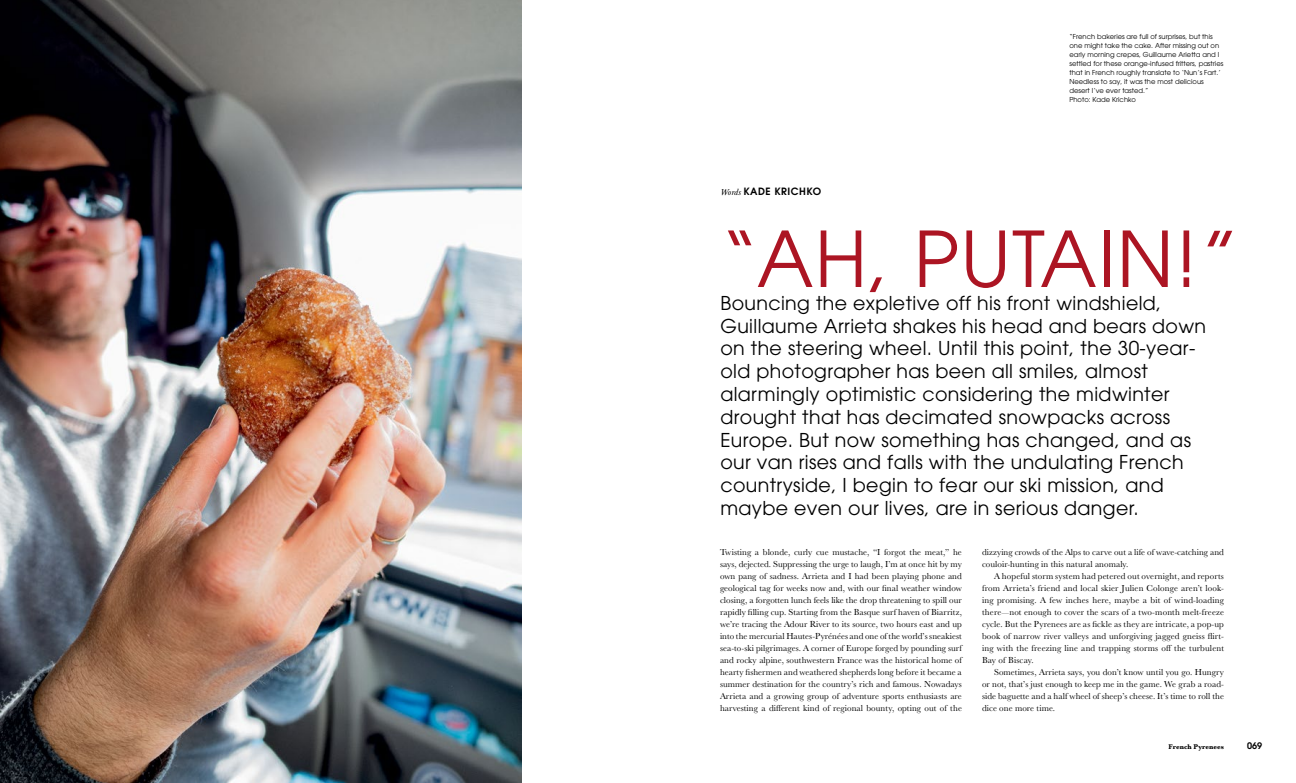
<style>
.page{position:relative;width:1296px;height:783px;background:#fff}
.page>*{position:absolute;margin:0;border:0;box-sizing:border-box;transform-origin:0 0}
.t1{font:80.6px "Avant Garde";color:#ac1523}
.t2{font:76.4px "Avant Garde";letter-spacing:.02em;color:#ac1523}
.t3{font:19px/22.8px "Avant Garde";letter-spacing:.02em;color:#000}
.t4{font:600 10px "Avant Garde";letter-spacing:.05em;color:#000}
.t5{font:9px/12px "Baskerville URW";letter-spacing:.005em;color:#000;text-align:justify}
.t6{font:600 9px "Avant Garde";color:#000}
.t7{font:700 expanded 7px "Baskerville URW";letter-spacing:.005em;color:#000}
.t8{font:6.8px/9px "Avant Garde";color:#000}
.s1{font-family:"Baskerville URW";font-weight:400;font-style:italic;font-size:9px}
</style>
<div class="page">
<img style="left:0;top:0;width:521px;height:783px">
<p class="t8" style="left:1069px;top:32px;width:155px">“French bakeries are full of surprises, but this one might take the cake. After missing out on early morning crepes, Guillaume Arietta and I settled for these orange-infused fritters, pastries that in French roughly translate to ‘Nun’s Fart.’ Needless to say, it was the most delicious desert I’ve ever tasted.”<br>Photo: Kade Krichko</p>
<p class="t4" style="left:720px;top:184px;width:102px"><span class="s1">Words</span> KADE KRICHKO</p>
<h2 class="t2" style="left:720px;top:214px;width:479px">“AH, PUTAIN!</h2>
<p class="t3" style="left:720px;top:291px;width:487px">Bouncing the expletive off his front windshield, Guillaume Arrieta shakes his head and bears down on the steering wheel. Until this point, the 30-year&shy;old photographer has been all smiles, almost alarmingly optimistic considering the midwinter drought that has decimated snowpacks across Europe. But now something has changed, and as our van rises and falls with the undulating French countryside, I begin to fear our ski mission, and maybe even our lives, are in serious danger.</p>
<h1 class="t1" style="left:1200px;top:213px;width:41px">”</h1>
<p class="t5" style="left:720px;top:546px;width:243px">Twisting a blonde, curly cue mustache, “I forgot the meat,” he says, dejected. Suppressing the urge to laugh, I’m at once hit by my own pang of sadness. Arrieta and I had been playing phone and geological tag for weeks now and, with our final weather window closing, a forgotten lunch feels like the drop threatening to spill our rapidly filling cup. Starting from the Basque surf haven of Biarritz, we’re tracing the Adour River to its source, two hours east and up into the mercurial Hautes-Pyrénées and one of the world’s sneakiest sea-to-ski pilgrimages. A corner of Europe forged by pounding surf and rocky alpine, southwestern France was the historical home of hearty fishermen and weathered shepherds long before it became a summer destination for the country’s rich and famous. Nowadays Arrieta and a growing group of adventure sports enthusiasts are harvesting a different kind of regional bounty, opting out of the</p>
<p class="t5" style="left:982px;top:546px;width:243px">dizzying crowds of the Alps to carve out a life of wave-catching and couloir-hunting in this natural anomaly.</p>
<p class="t5" style="left:982px;top:570px;width:243px;text-indent:12px">A hopeful storm system had petered out overnight, and reports from Arrieta’s friend and local skier Julien Colonge aren’t look&shy;ing promising. A few inches here, maybe a bit of wind-loading there—not enough to cover the scars of a two-month melt-freeze cycle. But the Pyrenees are as fickle as they are intricate, a pop-up book of narrow river valleys and unforgiving jagged gneiss flirt&shy;ing with the freezing line and trapping storms off the turbulent Bay of Biscay.</p>
<p class="t5" style="left:982px;top:666px;width:243px;text-indent:12px">Sometimes, Arrieta says, you don’t know until you go. Hungry or not, that’s just enough to keep me in the game. We grab a road&shy;side baguette and a half wheel of sheep’s cheese. It’s time to roll the dice one more time.</p>
<p class="t7" style="left:1169px;top:743px;width:57px">French Pyrenees</p>
<p class="t6" style="left:1247px;top:740px;width:17px">069</p>
</div>
